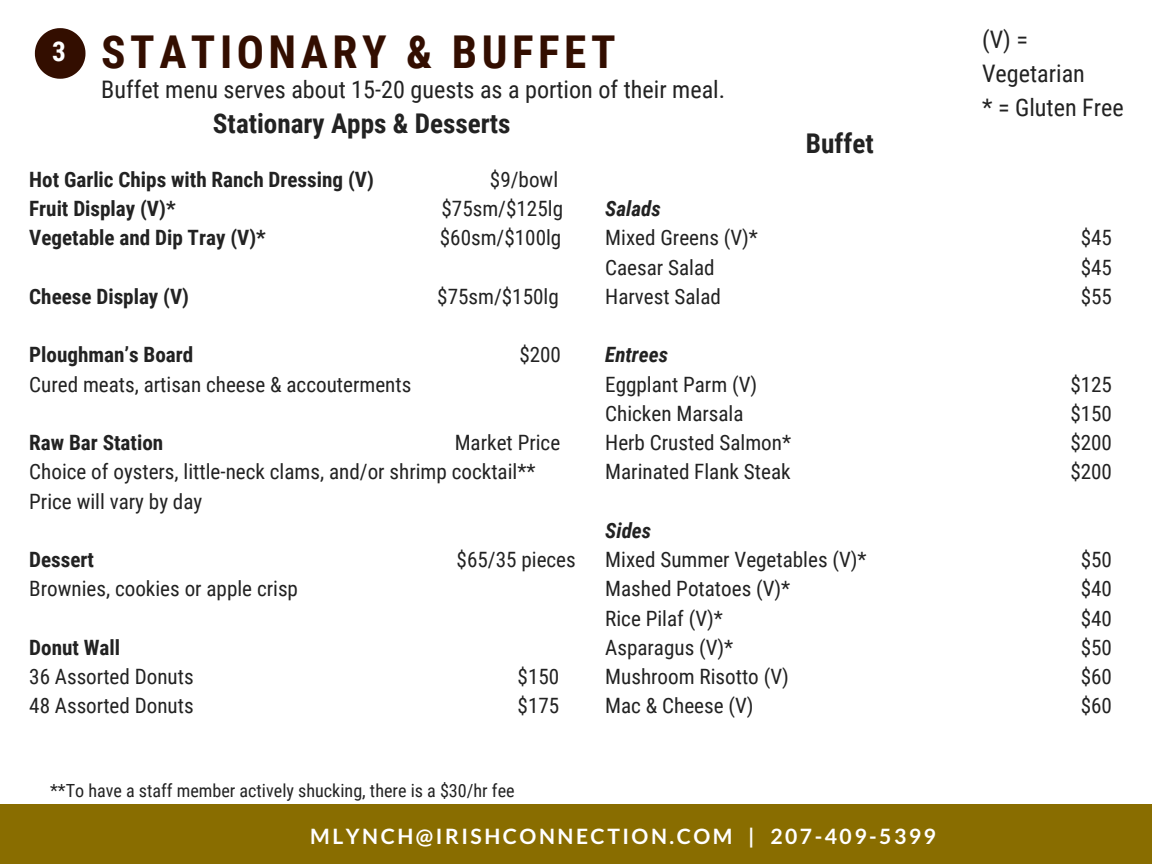
<style>
.page{position:relative;width:1152px;height:864px;background:#fff}
.page>*{position:absolute;margin:0;border:0;box-sizing:border-box;transform-origin:0 0}
.t1{font:700 45.3px "Roboto Condensed";letter-spacing:.1em;color:#330e00}
.t2{font:700 27.15px "Roboto Condensed";color:#222}
.t3{font:24.15px/33.8px "Roboto Condensed";color:#222}
.t4{font:21.15px/29.2px "Roboto Condensed";color:#222}
.t5{font:700 21.15px "Roboto Condensed";color:#222}
.t6{font:700 21.15px "Lato";letter-spacing:.12em;color:#fff}
.t7{font:italic 700 21.15px "Roboto Condensed";color:#222}
.t8{font:18.15px "Roboto Condensed";color:#222}
.s1{font-size:27.3px;color:#fff}
</style>
<div class="page">
<svg style="left:35px;top:28px;width:51px;height:51px"></svg>
<div style="left:0;top:804px;width:1152px;height:60px;background:#896d00"></div>
<h1 class="t1" style="left:52px;top:26px;width:565px"><span class="s1">3</span> STATIONARY &amp; BUFFET</h1>
<p class="t3" style="left:101px;top:73px;width:625px">Buffet menu serves about 15-20 guests as a portion of their meal.</p>
<p class="t2" style="left:213px;top:108px;width:299px">Stationary Apps &amp; Desserts</p>
<p class="t2" style="left:806px;top:128px;width:69px">Buffet</p>
<p class="t5" style="left:29px;top:167px;width:346px">Hot Garlic Chips with Ranch Dressing (V)</p>
<p class="t4" style="left:490px;top:165px;width:70px">$9/bowl</p>
<p class="t5" style="left:29px;top:196px;width:148px">Fruit Display (V)*</p>
<p class="t4" style="left:442px;top:194px;width:123px">$75sm/$125lg</p>
<p class="t5" style="left:29px;top:226px;width:238px">Vegetable and Dip Tray (V)*</p>
<p class="t4" style="left:440px;top:223px;width:123px">$60sm/$100lg</p>
<p class="t5" style="left:29px;top:284px;width:161px">Cheese Display (V)</p>
<p class="t4" style="left:437px;top:282px;width:123px">$75sm/$150lg</p>
<p class="t5" style="left:29px;top:343px;width:166px">Ploughman’s Board</p>
<p class="t4" style="left:519px;top:340px;width:43px">$200</p>
<p class="t4" style="left:29px;top:370px;width:384px">Cured meats, artisan cheese &amp; accouterments</p>
<p class="t5" style="left:29px;top:430px;width:136px">Raw Bar Station</p>
<p class="t4" style="left:29px;top:428px;width:533px;text-indent:425px">Market Price<br>Choice of oysters, little-neck clams, and/or shrimp cocktail**<br>Price will vary by day</p>
<p class="t5" style="left:29px;top:547px;width:66px">Dessert</p>
<p class="t4" style="left:457px;top:545px;width:121px">$65/35 pieces</p>
<p class="t4" style="left:29px;top:574px;width:270px">Brownies, cookies or apple crisp</p>
<p class="t5" style="left:29px;top:635px;width:92px">Donut Wall</p>
<p class="t4" style="left:29px;top:662px;width:166px">36 Assorted Donuts</p>
<p class="t4" style="left:518px;top:662px;width:43px">$150</p>
<p class="t4" style="left:29px;top:691px;width:166px">48 Assorted Donuts</p>
<p class="t4" style="left:518px;top:691px;width:43px">$175</p>
<p class="t8" style="left:50px;top:780px;width:466px">**To have a staff member actively shucking, there is a $30/hr fee</p>
<p class="t7" style="left:605px;top:196px;width:57px">Salads</p>
<p class="t4" style="left:605px;top:223px;width:154px">Mixed Greens (V)*<br>Caesar Salad<br>Harvest Salad</p>
<p class="t7" style="left:605px;top:343px;width:64px">Entrees</p>
<p class="t4" style="left:605px;top:370px;width:187px">Eggplant Parm (V)<br>Chicken Marsala<br>Herb Crusted Salmon*<br>Marinated Flank Steak</p>
<p class="t7" style="left:605px;top:518px;width:47px">Sides</p>
<p class="t4" style="left:605px;top:545px;width:263px">Mixed Summer Vegetables (V)*<br>Mashed Potatoes (V)*<br>Rice Pilaf (V)*<br>Asparagus (V)*<br>Mushroom Risotto (V)<br>Mac &amp; Cheese (V)</p>
<p class="t6" style="left:310px;top:823px;width:627px">MLYNCH@IRISHCONNECTION.COM | 207-409-5399</p>
<p class="t3" style="left:982px;top:23px;width:143px">(V) =<br>Vegetarian<br>* = Gluten Free</p>
<p class="t4" style="left:1081px;top:223px;width:33px;text-align:justify">$45 $45 $55</p>
<p class="t4" style="left:1070px;top:370px;width:43px;text-align:justify">$125 $150 $200 $200</p>
<p class="t4" style="left:1081px;top:545px;width:33px;text-align:justify">$50 $40 $40 $50 $60 $60</p>
</div>
